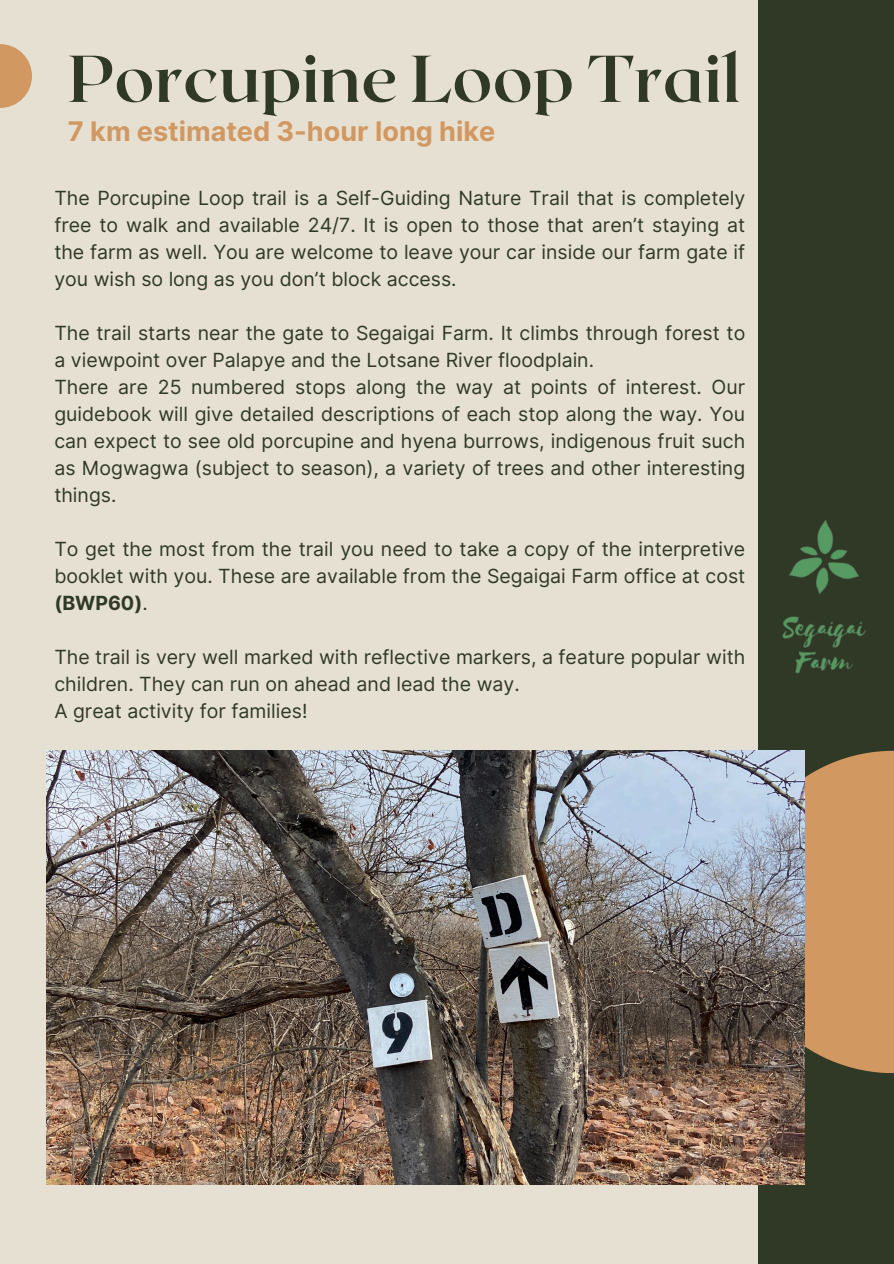
<style>
.page{position:relative;width:894px;height:1264px;background:#fff}
.page>*{position:absolute;margin:0;border:0;box-sizing:border-box;transform-origin:0 0}
.t1{font:700 66px "Roxborough CF";color:#303826}
.t2{font:700 27px "Inter";color:#d19861}
.t3{font:19.5px/27px "Inter";color:#303826;text-align:justify}
.s1{font-weight:700}
</style>
<div class="page">
<div style="left:0;top:0;width:893px;height:1263px;background:#e6e0d2"></div>
<div style="left:757px;top:0;width:136px;height:1263px;background:#303826"></div>
<div style="left:732px;top:750px;width:161px;height:323px;background:#d19861"></div>
<img style="left:47px;top:750px;width:757px;height:434px">
<svg style="left:0;top:44px;width:32px;height:64px;fill:#d19861"></svg>
<img style="left:757px;top:491px;width:109px;height:226px">
<h1 class="t1" style="left:68px;top:36px;width:673px">Porcupine Loop Trail</h1>
<p class="t2" style="left:68px;top:115px;width:428px">7 km estimated 3-hour long hike</p>
<h2 class="t3" style="left:54px;top:184px;width:692px">The Porcupine Loop trail is a Self-Guiding Nature Trail that is completely free to walk and available 24/7. It is open to those that aren’t staying at the farm as well. You are welcome to leave your car inside our farm gate if you wish so long as you don’t block access.</h2>
<p class="t3" style="left:54px;top:319px;width:692px">The trail starts near the gate to Segaigai Farm. It climbs through forest to a viewpoint over Palapye and the Lotsane River floodplain.</p>
<p class="t3" style="left:54px;top:373px;width:692px">There are 25 numbered stops along the way at points of interest. Our guidebook will give detailed descriptions of each stop along the way. You can expect to see old porcupine and hyena burrows, indigenous fruit such as Mogwagwa (subject to season), a variety of trees and other interesting things.</p>
<p class="t3" style="left:54px;top:535px;width:692px">To get the most from the trail you need to take a copy of the interpretive booklet with you. These are available from the Segaigai Farm office at cost <span class="s1">(BWP60)</span>.</p>
<p class="t3" style="left:54px;top:643px;width:692px">The trail is very well marked with reflective markers, a feature popular with children. They can run on ahead and lead the way.</p>
<p class="t3" style="left:54px;top:697px;width:254px">A great activity for families!</p>
</div>
